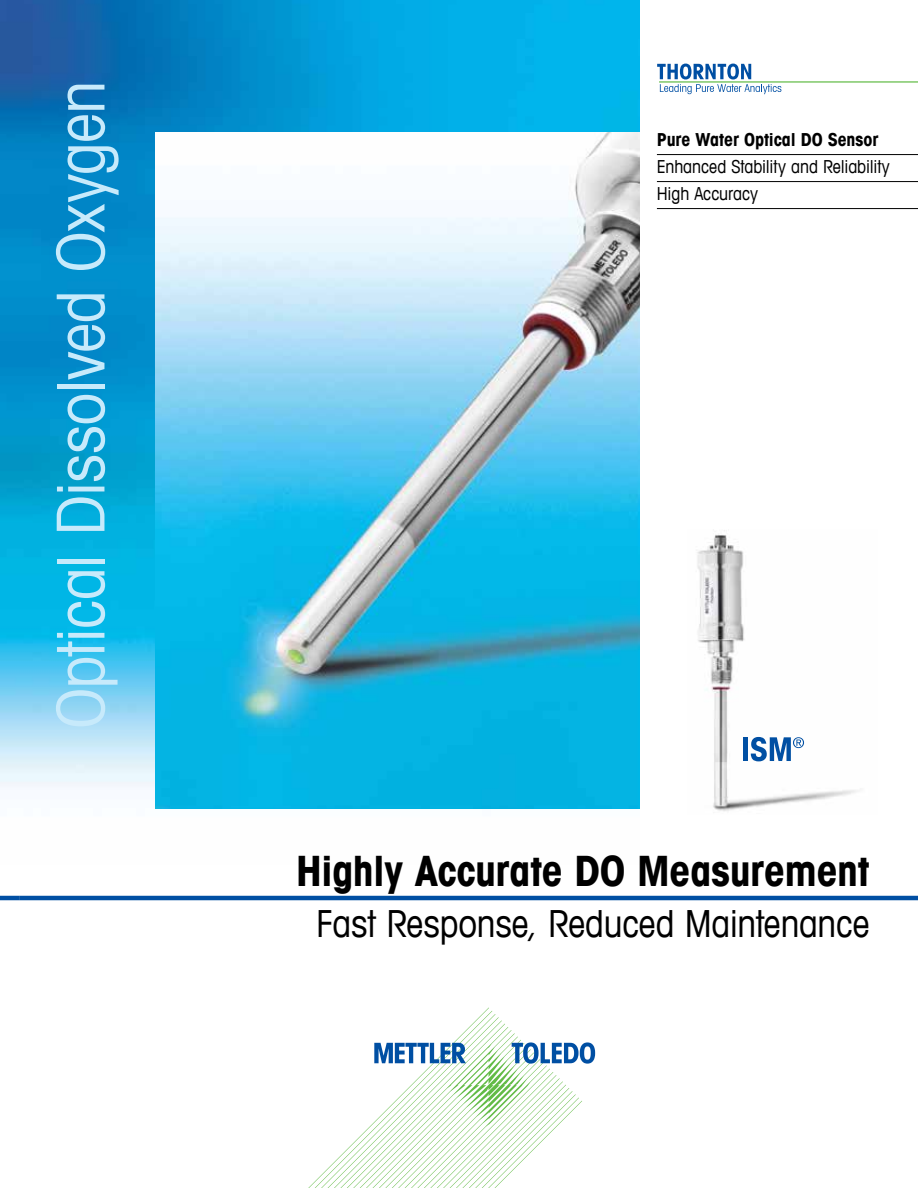
<style>
.page{position:relative;width:918px;height:1188px;background:#fff}
.page>*{position:absolute;margin:0;border:0;box-sizing:border-box;transform-origin:0 0}
.t1{font:condensed 66px "Avant Garde Com";letter-spacing:-.015em;color:#c7eafb}
.t2{font:700 condensed 42px "Avant Garde Com";letter-spacing:-.01em;color:#000}
.t3{font:condensed 37.5px "Avant Garde Com";letter-spacing:-.005em;color:#000}
.t4{font:condensed 18px/27px "Avant Garde Com";letter-spacing:-.005em;color:#000}
.t5{font:700 condensed 18px "Avant Garde Com";color:#000}
</style>
<div class="page">
<img style="left:0;top:0;width:640px;height:787px">
<img style="left:155px;top:133px;width:485px;height:676px">
<hr style="left:657px;top:154px;width:261px;height:1px;background:#000">
<hr style="left:657px;top:181px;width:261px;height:1px;background:#000">
<hr style="left:657px;top:208px;width:261px;height:1px;background:#000">
<hr style="left:19px;top:896px;width:899px;height:4px;background:#004fa3">
<hr style="left:0;top:896px;width:19px;height:4px;background:#004fa3">
<svg style="left:308px;top:1008px;width:287px;height:180px"></svg>
<img style="left:697px;top:530px;width:160px;height:281px">
<svg style="left:657px;top:64px;width:124px;height:30px"></svg>
<hr style="left:659px;top:81px;width:259px;height:2px;background:#62bb46">
<div style="left:743px;top:737px;width:5px;height:24px;background:#004fa3"></div>
<svg style="left:751px;top:737px;width:53px;height:24px"></svg>
<h1 class="t1" style="left:40px;top:728px;width:649px;rotate:-90deg">Optical Dissolved Oxygen</h1>
<p class="t5" style="left:657px;top:128px;width:223px">Pure Water Optical DO Sensor</p>
<p class="t4" style="left:657px;top:152px;width:235px">Enhanced Stability and Reliability<br>High Accuracy</p>
<h2 class="t2" style="left:296px;top:844px;width:575px">Highly Accurate DO Measurement</h2>
<h3 class="t3" style="left:316px;top:900px;width:555px">Fast Response, Reduced Maintenance</h3>
</div>
